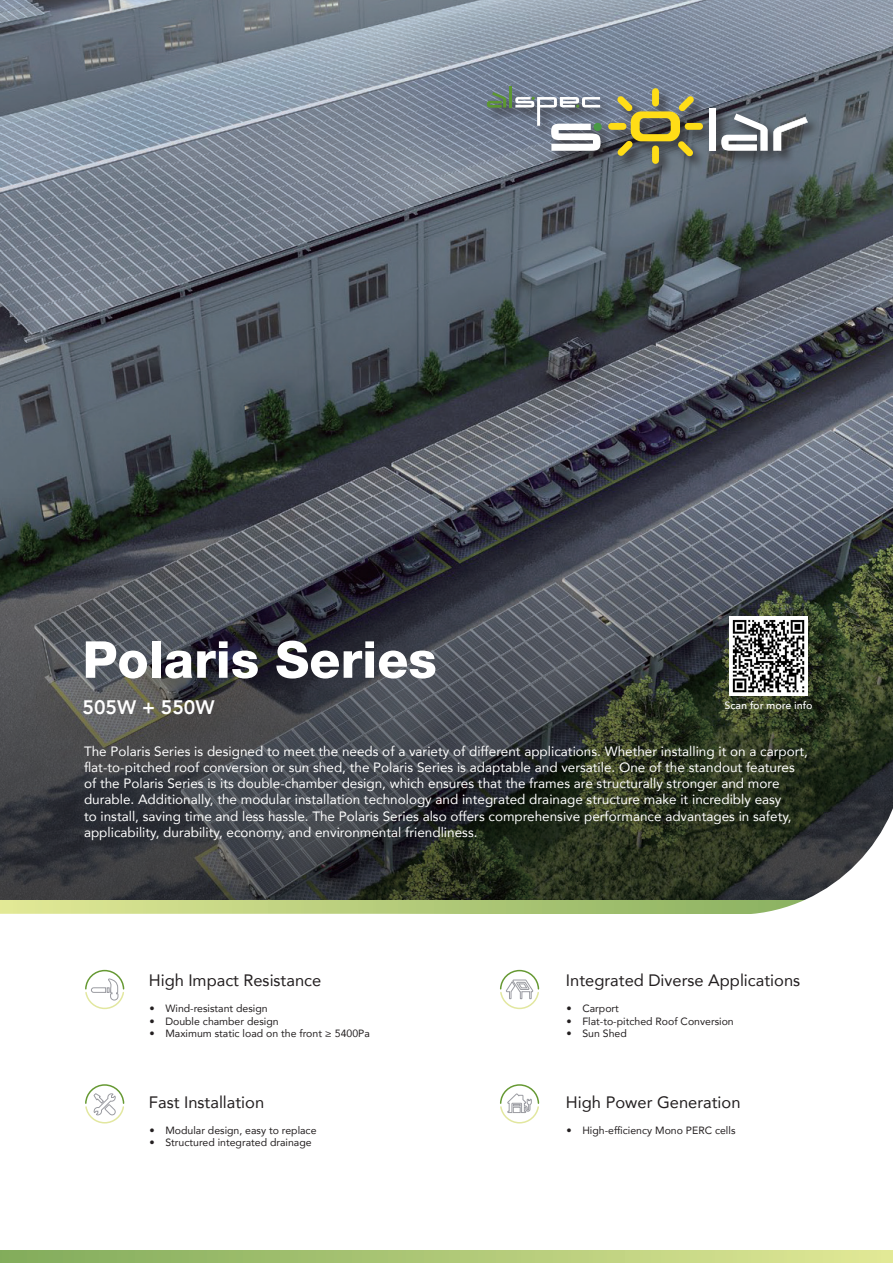
<style>
.page{position:relative;width:893px;height:1263px;background:#fff}
.page>*{position:absolute;margin:0;border:0;box-sizing:border-box;transform-origin:0 0}
.t1{font:800 51px "Helvetica Neue LT Std";color:#fff}
.t2{font:800 19.5px "Avenir";color:#fff}
.t3{font:16.5px "Avenir";color:#231f20}
.t4{font:13.5px/16.2px "Avenir";color:#fff}
.t5{font:10.5px "Avenir";color:#231f20}
.t6{font:500 10.5px "Avenir Next";color:#fff}
</style>
<div class="page">
<img style="left:0;top:0;width:893px;height:487px">
<img style="left:0;top:487px;width:893px;height:53px">
<div style="left:485px;top:84px;width:336px;height:94px;background:#231f20;opacity:.75"></div>
<hr style="left:509px;top:86px;width:3px;height:22px;background:#5c9731">
<svg style="left:487px;top:92px;width:19px;height:16px"></svg>
<div style="left:652px;top:88px;width:7px;height:18px;background:#ffdd17;border-radius:3px"></div>
<div style="left:608px;top:123px;width:18px;height:7px;background:#ffdd17;border-radius:3px"></div>
<div style="left:685px;top:123px;width:18px;height:7px;background:#ffdd17;border-radius:3px"></div>
<div style="left:652px;top:146px;width:7px;height:18px;background:#ffdd17;border-radius:3px"></div>
<svg style="left:515px;top:97px;width:86px;height:54px"></svg>
<div style="left:594px;top:123px;width:8px;height:8px;background:#489a44;border-radius:50%"></div>
<div style="left:709px;top:108px;width:6px;height:43px;background:#fff"></div>
<svg style="left:617px;top:96px;width:77px;height:61px;background:#90894e"></svg>
<svg style="left:721px;top:114px;width:87px;height:37px"></svg>
<svg style="left:0;top:1250px;width:893px;height:13px;background:#b0c978"></svg>
<svg style="left:0;top:540px;width:893px;height:374px;background:#424744"></svg>
<svg style="left:85px;top:969px;width:40px;height:41px"></svg>
<svg style="left:85px;top:1084px;width:40px;height:40px"></svg>
<svg style="left:500px;top:1084px;width:40px;height:40px"></svg>
<div style="left:513px;top:1107px;width:8px;height:6px;border:1px solid #9b9ca2"></div>
<svg style="left:500px;top:969px;width:40px;height:41px"></svg>
<img style="left:729px;top:617px;width:79px;height:78px">
<h1 class="t1" style="left:83px;top:629px;width:356px">Polaris Series</h1>
<h2 class="t2" style="left:83px;top:692px;width:134px">505W + 550W</h2>
<p class="t4" style="left:84px;top:743px;width:725px">The Polaris Series is designed to meet the needs of a variety of different applications. Whether installing it on a carport, flat-to-pitched roof conversion or sun shed, the Polaris Series is adaptable and versatile. One of the standout features of the Polaris Series is its double-chamber design, which ensures that the frames are structurally stronger and more durable. Additionally, the modular installation technology and integrated drainage structure make it incredibly easy<br>to install, saving time and less hassle. The Polaris Series also offers comprehensive performance advantages in safety, applicability, durability, economy, and environmental friendliness.</p>
<p class="t6" style="left:724px;top:696px;width:90px">Scan for more info</p>
<p class="t3" style="left:149px;top:967px;width:174px">High Impact Resistance</p>
<p class="t3" style="left:566px;top:967px;width:236px">Integrated Diverse Applications</p>
<p class="t5" style="left:150px;top:1000px;width:120px">• Wind-resistant design</p>
<p class="t5" style="left:150px;top:1013px;width:130px">• Double chamber design</p>
<p class="t5" style="left:150px;top:1025px;width:222px">• Maximum static load on the front ≥ 5400Pa</p>
<p class="t5" style="left:567px;top:1000px;width:54px">• Carport</p>
<p class="t5" style="left:567px;top:1013px;width:169px">• Flat-to-pitched Roof Conversion</p>
<p class="t5" style="left:567px;top:1025px;width:62px">• Sun Shed</p>
<p class="t3" style="left:149px;top:1089px;width:117px">Fast Installation</p>
<p class="t3" style="left:566px;top:1089px;width:176px">High Power Generation</p>
<p class="t5" style="left:150px;top:1121px;width:168px">• Modular design, easy to replace</p>
<p class="t5" style="left:567px;top:1121px;width:170px">• High-efficiency Mono PERC cells</p>
<p class="t5" style="left:150px;top:1134px;width:164px">• Structured integrated drainage</p>
</div>
